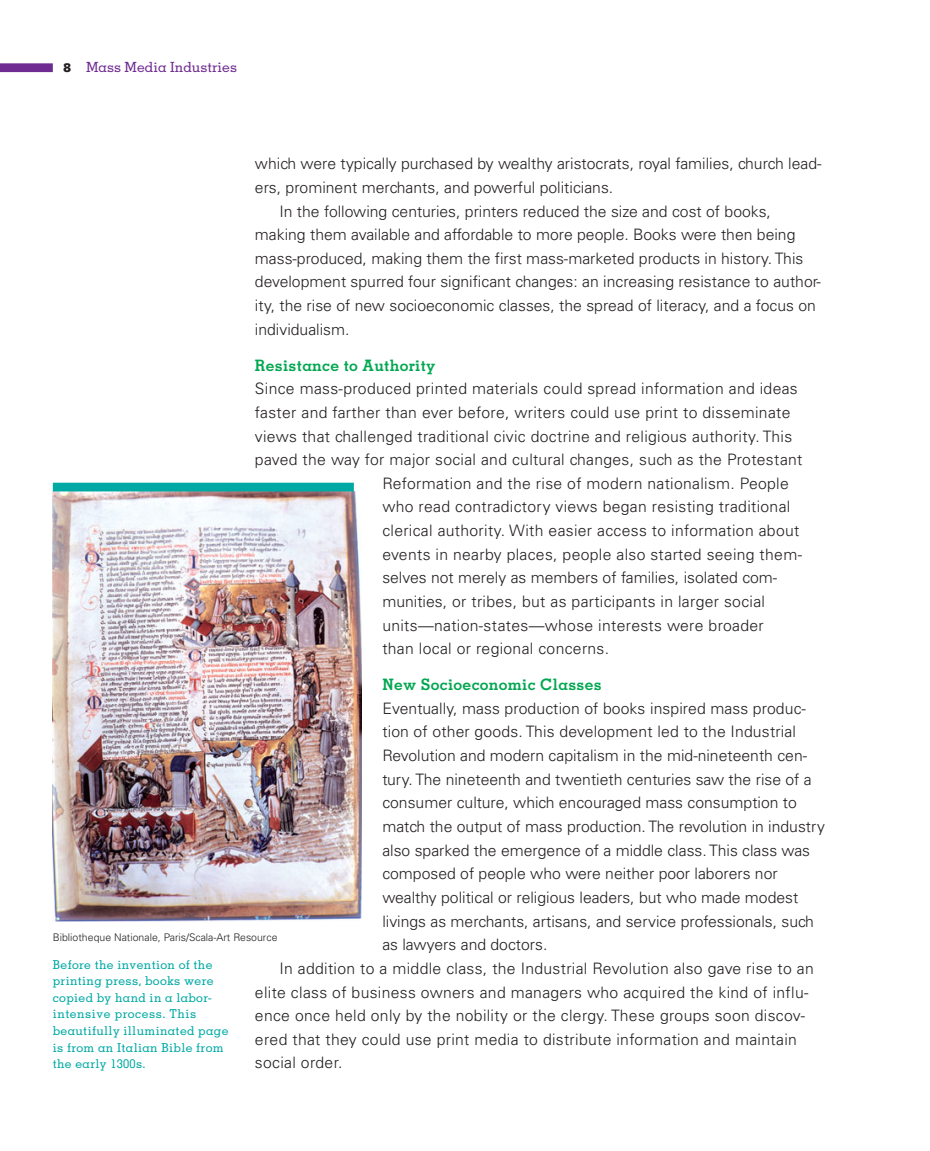
<style>
.page{position:relative;width:930px;height:1151px;background:#fff}
.page>*{position:absolute;margin:0;border:0;box-sizing:border-box;transform-origin:0 0}
.t1{font:300 15.75px "Univers LT Std";color:#231f20}
.t2{font:300 15.75px "Univers LT Std";letter-spacing:.02em;color:#231f20}
.t3{font:700 15.75px "Memphis LT Std";letter-spacing:.02em;color:#00a650}
.t4{font:500 14px "Memphis LT Std";color:#6f2b91}
.t5{font:500 12.25px/16.6px "Memphis LT Std";letter-spacing:.025em;color:#00a9a4}
.t6{font:300 10.5px "Univers LT Std";color:#231f20}
.s1{font-weight:800;font-size:12.25px;color:#231f20}
</style>
<div class="page">
<div style="left:0;top:63px;width:53px;height:9px;background:#6f2b91"></div>
<img style="left:53px;top:491px;width:308px;height:430px">
<div style="left:53px;top:482px;width:301px;height:9px;background:#00a9a4"></div>
<p class="t4" style="left:63px;top:61px;width:175px"><span class="s1">8</span> Mass Media Industries</p>
<p class="t1" style="left:255px;top:156px;width:568px">which were typically purchased by wealthy aristocrats, royal families, church lead-</p>
<p class="t1" style="left:255px;top:180px;width:360px">ers, prominent merchants, and powerful politicians.</p>
<p class="t1" style="left:279px;top:203px;width:493px">In the following centuries, printers reduced the size and cost of books,</p>
<p class="t1" style="left:255px;top:227px;width:542px">making them available and affordable to more people. Books were then being</p>
<p class="t1" style="left:255px;top:251px;width:550px">mass-produced, making them the first mass-marketed products in history. This</p>
<p class="t1" style="left:255px;top:274px;width:567px">development spurred four significant changes: an increasing resistance to author-</p>
<p class="t1" style="left:255px;top:298px;width:562px">ity, the rise of new socioeconomic classes, the spread of literacy, and a focus on</p>
<p class="t1" style="left:255px;top:321px;width:96px">individualism.</p>
<p class="t3" style="left:255px;top:357px;width:182px">Resistance to Authority</p>
<p class="t2" style="left:255px;top:381px;width:544px">Since mass-produced printed materials could spread information and ideas</p>
<p class="t2" style="left:255px;top:405px;width:537px">faster and farther than ever before, writers could use print to disseminate</p>
<p class="t2" style="left:255px;top:428px;width:539px">views that challenged traditional civic doctrine and religious authority. This</p>
<p class="t2" style="left:255px;top:452px;width:549px">paved the way for major social and cultural changes, such as the Protestant</p>
<p class="t2" style="left:382px;top:475px;width:408px">Reformation and the rise of modern nationalism. People</p>
<p class="t2" style="left:382px;top:499px;width:409px">who read contradictory views began resisting traditional</p>
<p class="t2" style="left:382px;top:523px;width:419px">clerical authority. With easier access to information about</p>
<p class="t2" style="left:382px;top:546px;width:421px">events in nearby places, people also started seeing them-</p>
<p class="t1" style="left:382px;top:570px;width:396px">selves not merely as members of families, isolated com-</p>
<p class="t2" style="left:382px;top:594px;width:384px">munities, or tribes, but as participants in larger social</p>
<p class="t2" style="left:382px;top:617px;width:383px">units—nation-states—whose interests were broader</p>
<p class="t2" style="left:382px;top:641px;width:228px">than local or regional concerns.</p>
<p class="t3" style="left:382px;top:677px;width:221px">New Socioeconomic Classes</p>
<p class="t1" style="left:382px;top:700px;width:425px">Eventually, mass production of books inspired mass produc -</p>
<p class="t1" style="left:382px;top:724px;width:415px">tion of other goods. This development led to the Industrial</p>
<p class="t1" style="left:382px;top:748px;width:426px">Revolution and modern capitalism in the mid-nineteenth cen-</p>
<p class="t1" style="left:382px;top:771px;width:431px">tury. The nineteenth and twentieth centuries saw the rise of a</p>
<p class="t1" style="left:382px;top:795px;width:416px">consumer culture, which encouraged mass consumption to</p>
<p class="t1" style="left:382px;top:818px;width:444px">match the output of mass production. The revolution in industry</p>
<p class="t1" style="left:382px;top:842px;width:429px">also sparked the emergence of a middle class. This class was</p>
<p class="t1" style="left:382px;top:866px;width:397px">composed of people who were neither poor laborers nor</p>
<p class="t1" style="left:382px;top:889px;width:417px">wealthy political or religious leaders, but who made modest</p>
<p class="t1" style="left:382px;top:913px;width:433px">livings as merchants, artisans, and service professionals, such</p>
<p class="t1" style="left:382px;top:937px;width:167px">as lawyers and doctors.</p>
<p class="t2" style="left:279px;top:960px;width:536px">In addition to a middle class, the Industrial Revolution also gave rise to an</p>
<p class="t2" style="left:255px;top:984px;width:555px">elite class of business owners and managers who acquired the kind of influ-</p>
<p class="t2" style="left:255px;top:1007px;width:552px">ence once held only by the nobility or the clergy. These groups soon discov-</p>
<p class="t2" style="left:255px;top:1031px;width:544px">ered that they could use print media to distribute information and maintain</p>
<p class="t2" style="left:255px;top:1055px;width:89px">social order.</p>
<p class="t6" style="left:53px;top:931px;width:226px">Bibliotheque Nationale, Paris/Scala-Art Resource</p>
<p class="t5" style="left:53px;top:956px;width:177px">Before the invention of the printing press, books were copied by hand in a labor&shy;intensive process. This beautifully illuminated page is from an Italian Bible from the early 1300s.</p>
</div>
